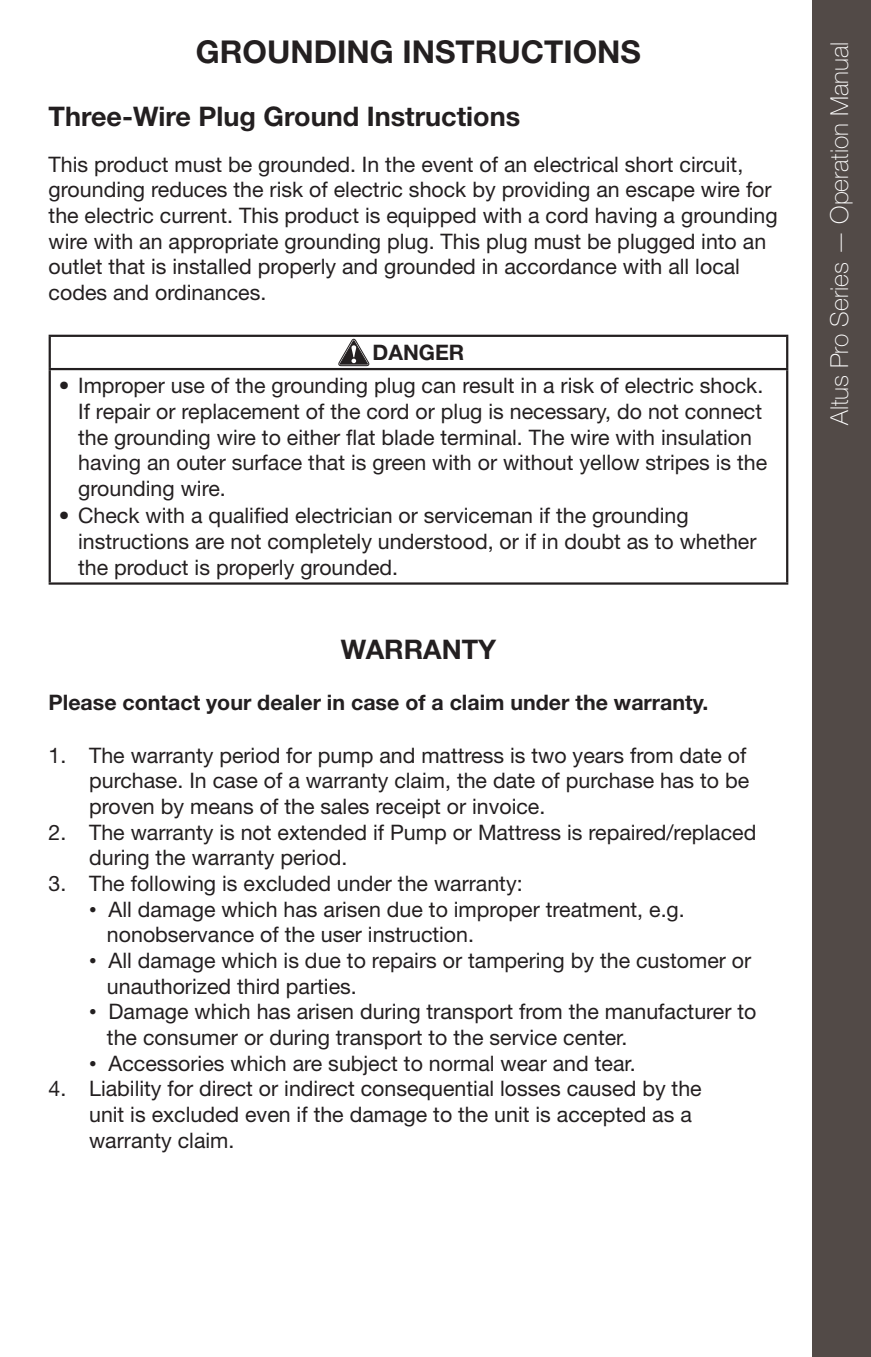
<style>
.page{position:relative;width:871px;height:1357px;background:#fff}
.page>*{position:absolute;margin:0;border:0;box-sizing:border-box;transform-origin:0 0}
.Header_-_Centered{font:700 31.5px "Helvetica Neue LT Std";color:#231f20}
.Copy_Header_Bold{font:700 27px "Helvetica Neue LT Std";color:#231f20}
.t1{font:100 24.75px "Helvetica Neue LT Std";color:#fff}
.Copy{font:21.38px/25.7px "Helvetica Neue LT Std";color:#231f20}
.Copy_Bold{font:700 21.38px "Helvetica Neue LT Std";color:#231f20}
.Copy_Bold_Centered{font:700 21.38px "Helvetica Neue LT Std";color:#231f20}
.s1{font-family:"Gill Sans"}
</style>
<div class="page">
<div style="left:812px;top:0;width:59px;height:1357px;background:#524a47"></div>
<hr style="left:49px;top:335px;width:739px;height:2px;background:#231f20">
<hr style="left:49px;top:337px;width:2px;height:31px;background:#231f20">
<hr style="left:786px;top:337px;width:2px;height:31px;background:#231f20">
<hr style="left:49px;top:368px;width:739px;height:2px;background:#231f20">
<hr style="left:49px;top:370px;width:2px;height:212px;background:#231f20">
<hr style="left:786px;top:370px;width:2px;height:212px;background:#231f20">
<hr style="left:49px;top:582px;width:739px;height:3px;background:#231f20">
<svg style="left:338px;top:339px;width:32px;height:27px"></svg>
<p class="Header_-_Centered" style="left:196px;top:33px;width:447px">GROUNDING INSTRUCTIONS</p>
<p class="Copy_Header_Bold" style="left:49px;top:99px;width:473px">Three-Wire Plug Ground Instructions</p>
<p class="Copy" style="left:49px;top:151px;width:730px">This product must be grounded. In the event of an electrical short circuit, grounding reduces the risk of electric shock by providing an escape wire for the electric current. This product is equipped with a cord having a grounding wire with an appropriate grounding plug. This plug must be plugged into an outlet that is installed properly and grounded in accordance with all local codes and ordinances.</p>
<p class="Copy_Bold_Centered" style="left:372px;top:339px;width:93px">DANGER</p>
<p class="Copy" style="left:78px;top:373px;width:690px;text-indent:-19px">• Improper use of the grounding plug can result in a risk of electric shock.<br>If repair or replacement of the cord or plug is necessary, do not connect the grounding wire to either flat blade terminal. The wire with insulation having an outer surface that is green with or without yellow stripes is the grounding wire.</p>
<p class="Copy" style="left:78px;top:502px;width:680px;text-indent:-19px">• Check with a qualified electrician or serviceman if the grounding instructions are not completely understood, or if in doubt as to whether the product is properly grounded.</p>
<p class="Copy_Header_Bold" style="left:341px;top:633px;width:157px">WARRANTY</p>
<p class="Copy_Bold" style="left:49px;top:689px;width:661px">Please contact your dealer in case of a claim under the warranty.</p>
<p class="Copy" style="left:89px;top:742px;width:661px;text-indent:-40px">1. The warranty period for pump and mattress is two years from date of purchase. In case of a warranty claim, the date of purchase has to be proven by means of the sales receipt or invoice.</p>
<p class="Copy" style="left:89px;top:819px;width:669px;text-indent:-40px">2. The warranty is not extended if Pump or Mattress is repaired/replaced during the warranty period.</p>
<p class="Copy" style="left:49px;top:870px;width:475px">3. The following is excluded under the warranty:</p>
<p class="Copy" style="left:107px;top:896px;width:579px;text-indent:-18px"><span class="s1">•</span> All damage which has arisen due to improper treatment, e.g. nonobservance of the user instruction.</p>
<p class="Copy" style="left:107px;top:947px;width:646px;text-indent:-18px"><span class="s1">•</span> All damage which is due to repairs or tampering by the customer or unauthorized third parties.</p>
<p class="Copy" style="left:107px;top:998px;width:651px;text-indent:-18px"><span class="s1">•</span> Damage which has arisen during transport from the manufacturer to the consumer or during transport to the service center.</p>
<p class="Copy" style="left:89px;top:1050px;width:548px"><span class="s1">•</span> Accessories which are subject to normal wear and tear.</p>
<p class="Copy" style="left:89px;top:1075px;width:614px;text-indent:-40px">4. Liability for direct or indirect consequential losses caused by the unit is excluded even if the damage to the unit is accepted as a warranty claim.</p>
<p class="t1" style="left:825px;top:425px;width:385px;rotate:-90deg">Altus Pro Series — Operation Manual</p>
</div>
